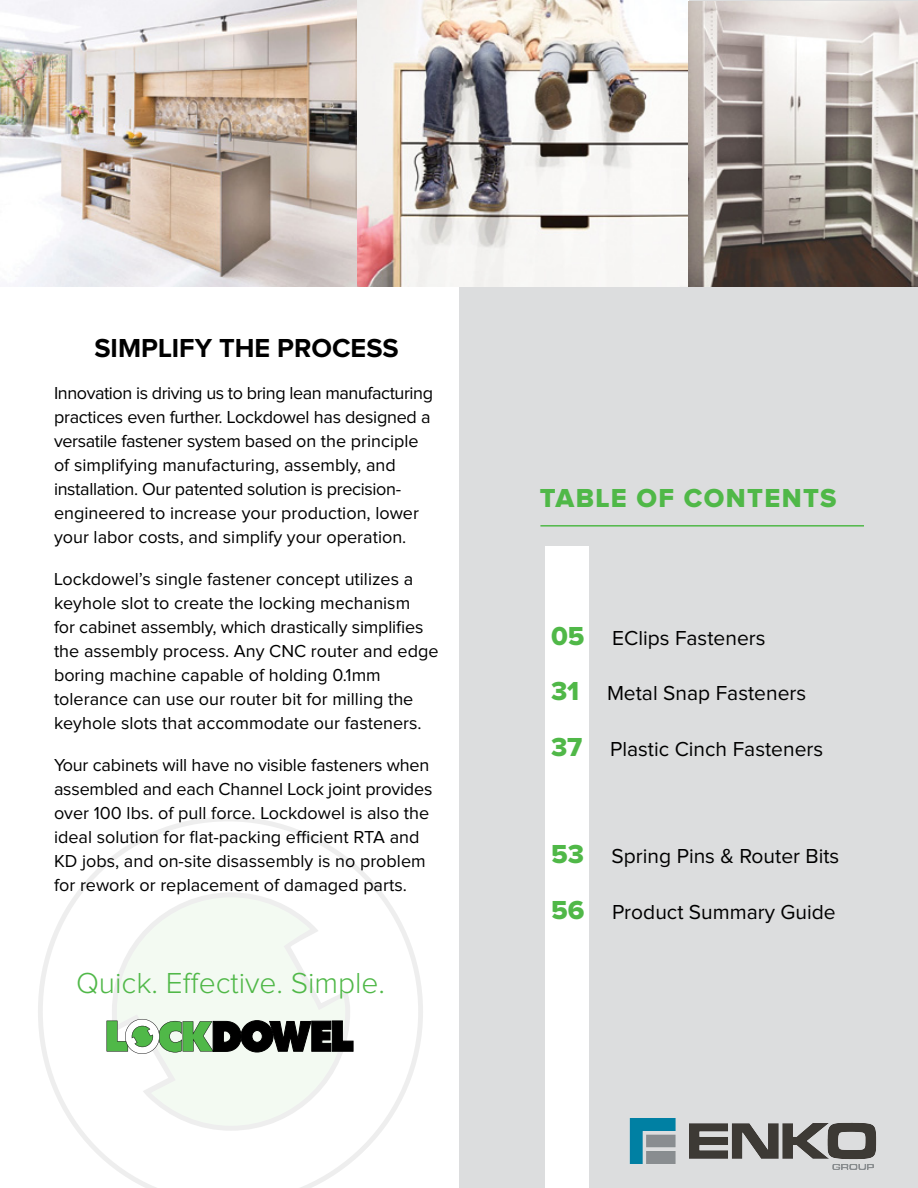
<style>
.page{position:relative;width:918px;height:1188px;background:#fff}
.page>*{position:absolute;margin:0;border:0;box-sizing:border-box;transform-origin:0 0}
.t1{font:300 30px "Proxima Nova";color:#50b848}
.t2{font:700 27px "Proxima Nova";color:#000}
.t3{font:27px "Proxima Nova Extrabld";letter-spacing:.05em;color:#50b848}
.t4{font:21px "Proxima Nova";color:#000}
.t5{font:18px/24px "Proxima Nova";color:#000}
.t6{font:18px/24px "Proxima Nova";letter-spacing:-.02em;color:#000}
.t7{font:18px/24px "Proxima Nova";letter-spacing:-.025em;color:#000}
.s1{font-family:"Proxima Nova Extrabld";font-size:27px;color:#50b848}
</style>
<div class="page">
<svg style="left:38px;top:817px;width:385px;height:371px"></svg>
<svg style="left:112px;top:892px;width:238px;height:239px;fill:#f3faf2"></svg>
<svg style="left:107px;top:1019px;width:247px;height:35px"></svg>
<div style="left:459px;top:0;width:459px;height:1188px;background:#dcddde"></div>
<div style="left:546px;top:546px;width:43px;height:642px;background:#fff"></div>
<img style="left:0;top:0;width:688px;height:287px">
<img style="left:688px;top:2px;width:230px;height:285px">
<hr style="left:540px;top:525px;width:324px;height:2px;background:#50b848">
<img style="left:629px;top:1118px;width:248px;height:52px">
<p class="t2" style="left:94px;top:336px;width:306px">SIMPLIFY THE PROCESS</p>
<p class="t7" style="left:54px;top:382px;width:381px">Innovation is driving us to bring lean manufacturing practices even further. Lockdowel has designed a</p>
<p class="t6" style="left:54px;top:430px;width:366px">versatile fastener system based on the principle</p>
<p class="t6" style="left:54px;top:454px;width:349px">of simplifying manufacturing, assembly, and installation. Our patented solution is precision-</p>
<p class="t5" style="left:54px;top:502px;width:367px">engineered to increase your production, lower your labor costs, and simplify your operation.</p>
<p class="t5" style="left:54px;top:568px;width:361px">Lockdowel’s single fastener concept utilizes a keyhole slot to create the locking mechanism</p>
<p class="t5" style="left:54px;top:616px;width:371px">for cabinet assembly, which drastically simplifies</p>
<p class="t5" style="left:54px;top:640px;width:386px">the assembly process. Any CNC router and edge boring machine capable of holding 0.1mm</p>
<p class="t5" style="left:54px;top:688px;width:369px">tolerance can use our router bit for milling the keyhole slots that accommodate our fasteners.</p>
<p class="t5" style="left:54px;top:754px;width:380px">Your cabinets will have no visible fasteners when assembled and each Channel Lock joint provides over 100 lbs. of pull force. Lockdowel is also the ideal solution for flat-packing efficient RTA and KD jobs, and on-site disassembly is no problem for rework or replacement of damaged parts.</p>
<p class="t1" style="left:76px;top:969px;width:310px">Quick. Effective. Simple.</p>
<p class="t3" style="left:540px;top:486px;width:298px">TABLE OF CONTENTS</p>
<p class="t4" style="left:551px;top:628px;width:216px"><span class="s1">05</span> EClips Fasteners</p>
<p class="t4" style="left:551px;top:684px;width:257px"><span class="s1">31</span> Metal Snap Fasteners</p>
<p class="t4" style="left:551px;top:739px;width:274px"><span class="s1">37</span> Plastic Cinch Fasteners</p>
<p class="t4" style="left:551px;top:846px;width:290px"><span class="s1">53</span> Spring Pins &amp; Router Bits</p>
<p class="t4" style="left:551px;top:902px;width:286px"><span class="s1">56</span> Product Summary Guide</p>
</div>
